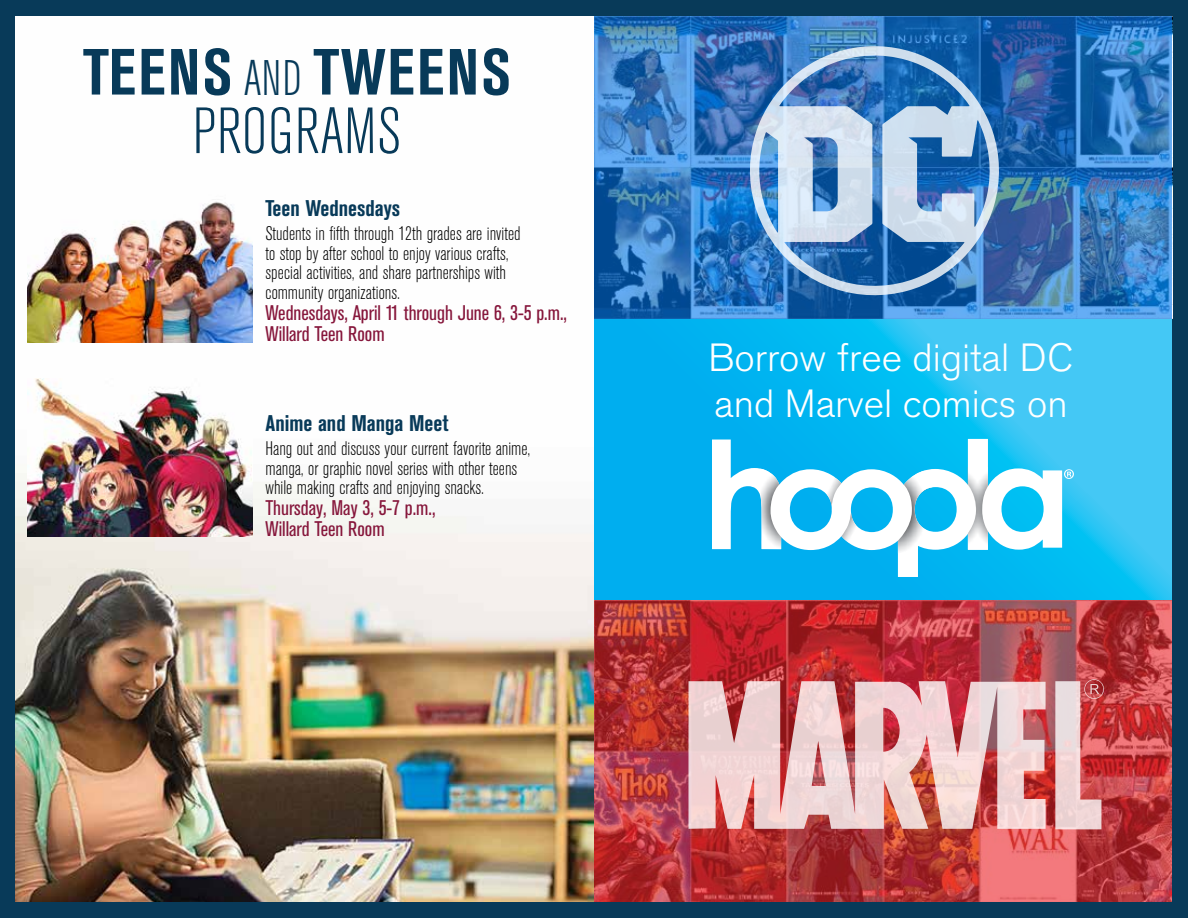
<style>
.page{position:relative;width:1188px;height:918px;background:#fff}
.page>*{position:absolute;margin:0;border:0;box-sizing:border-box;transform-origin:0 0}
.t1{font:700 condensed 64.5px/58.5px "Akzidenz Grotesk BE";letter-spacing:.035em;color:#083a59;text-align:center}
.t2{font:300 39px/46.5px "Akzidenz Grotesk BE";color:#fff}
.t3{font:700 condensed 22.5px "Akzidenz Grotesk BE";color:#083a59}
.t4{font:condensed 21px/21px "Akzidenz Grotesk BE";color:#86163b}
.t5{font:300 condensed 19.5px/19.5px "Akzidenz Grotesk BE";color:#000}
.s1{font-weight:300;font-size:49.5px}
.s2{font-weight:300}
</style>
<div class="page">
<img style="left:15px;top:342px;width:578px;height:560px">
<img style="left:595px;top:600px;width:577px;height:302px">
<svg style="left:595px;top:319px;width:577px;height:281px;background:#17baf1"></svg>
<div style="left:0;top:0;width:1188px;height:16px;background:#083a59"></div>
<div style="left:0;top:902px;width:1188px;height:16px;background:#083a59"></div>
<div style="left:0;top:0;width:15px;height:918px;background:#083a59"></div>
<div style="left:1172px;top:0;width:16px;height:918px;background:#083a59"></div>
<svg style="left:1055px;top:679px;width:49px;height:150px;background:#de9a9c"></svg>
<svg style="left:689px;top:681px;width:357px;height:148px;background:#e3b2b2"></svg>
<img style="left:595px;top:16px;width:577px;height:303px">
<svg style="left:748px;top:45px;width:252px;height:252px;background:#6e9bca"></svg>
<svg style="left:712px;top:439px;width:350px;height:138px"></svg>
<img style="left:968px;top:467px;width:20px;height:83px">
<img style="left:824px;top:478px;width:17px;height:28px">
<img style="left:841px;top:513px;width:18px;height:29px">
<img style="left:760px;top:469px;width:21px;height:80px">
<img style="left:898px;top:471px;width:34px;height:82px">
<svg style="left:1064px;top:469px;width:10px;height:10px"></svg>
<img style="left:27px;top:201px;width:226px;height:141px">
<img style="left:27px;top:378px;width:226px;height:158px">
<h1 class="t1" style="left:83px;top:44px;width:429px">TEENS <span class="s1">AND</span> TWEENS<br><span class="s2">PROGRAMS</span></h1>
<p class="t3" style="left:266px;top:195px;width:136px">Teen Wednesdays</p>
<p class="t5" style="left:266px;top:224px;width:257px">Students in fifth through 12th grades are invited to stop by after school to enjoy various crafts, special activities, and share partnerships with community organizations.</p>
<p class="t4" style="left:266px;top:302px;width:303px">Wednesdays, April 11 through June 6, 3-5 p.m.,<br>Willard Teen Room</p>
<p class="t3" style="left:266px;top:410px;width:184px">Anime and Manga Meet</p>
<p class="t5" style="left:266px;top:439px;width:266px">Hang out and discuss your current favorite anime, manga, or graphic novel series with other teens while making crafts and enjoying snacks.</p>
<p class="t4" style="left:266px;top:498px;width:171px">Thursday, May 3, 5-7 p.m.,<br>Willard Teen Room</p>
<h2 class="t2" style="left:709px;top:335px;width:366px">Borrow free digital DC and Marvel comics on</h2>
</div>
